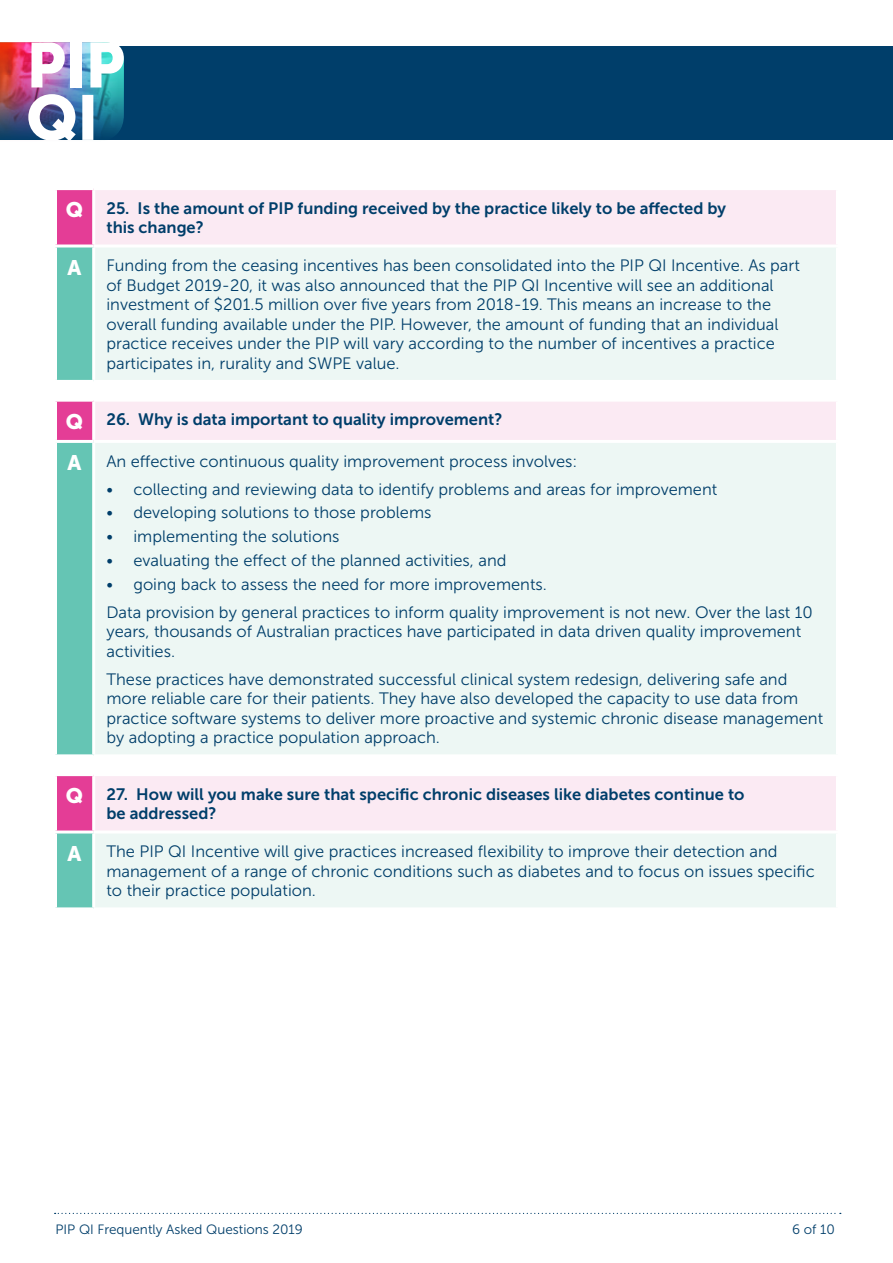
<style>
.page{position:relative;width:893px;height:1263px;background:#fff}
.page>*{position:absolute;margin:0;border:0;box-sizing:border-box;transform-origin:0 0}
.t1{font:63px "Museo Sans 900";color:#fff}
.t2{font:16.5px/19.5px "Museo Sans 300";color:#003e6a}
.t3{font:16.5px/19.5px "Museo Sans 700";color:#003e6a}
.t4{font:13.5px "Museo Sans 300";color:#003e6a}
.s1{font-family:"Museo Sans 900";font-size:21px;color:#fff}
</style>
<div class="page">
<svg style="left:55px;top:1213px;width:786px;height:1px"></svg>
<div style="left:95px;top:190px;width:741px;height:54px;background:#fbeaf3"></div>
<svg style="left:57px;top:190px;width:35px;height:190px;background:#8a9eab"></svg>
<div style="left:95px;top:248px;width:741px;height:132px;background:#edf7f4"></div>
<svg style="left:57px;top:402px;width:779px;height:505px;background:#ebf1f1"></svg>
<hr style="left:54px;top:244px;width:40px;height:3px;background:#fff">
<hr style="left:92px;top:402px;width:3px;height:38px;background:#fff">
<hr style="left:54px;top:440px;width:40px;height:3px;background:#fff">
<hr style="left:94px;top:440px;width:745px;height:3px;background:#fff">
<hr style="left:92px;top:443px;width:3px;height:311px;background:#fff">
<hr style="left:54px;top:754px;width:40px;height:3px;background:#fff">
<hr style="left:94px;top:754px;width:745px;height:3px;background:#fff">
<hr style="left:54px;top:773px;width:40px;height:3px;background:#fff">
<hr style="left:94px;top:773px;width:745px;height:3px;background:#fff">
<hr style="left:92px;top:776px;width:3px;height:54px;background:#fff">
<hr style="left:54px;top:830px;width:40px;height:3px;background:#fff">
<hr style="left:94px;top:830px;width:745px;height:3px;background:#fff">
<hr style="left:92px;top:833px;width:3px;height:74px;background:#fff">
<div style="left:0;top:46px;width:893px;height:94px;background:#003e6a"></div>
<img style="left:0;top:42px;width:124px;height:98px">
<h1 class="t1" style="left:26px;top:30px;width:100px">PIP</h1>
<p class="t3" style="left:106px;top:198px;width:621px;text-indent:-41px"><span class="s1">Q</span> 25. Is the amount of PIP funding received by the practice likely to be affected by this change?</p>
<p class="t2" style="left:106px;top:256px;width:695px;text-indent:-39px"><span class="s1">A</span> Funding from the ceasing incentives has been consolidated into the PIP QI Incentive. As part of Budget 2019-20, it was also announced that the PIP QI Incentive will see an additional investment of $201.5 million over five years from 2018-19. This means an increase to the overall funding available under the PIP. However, the amount of funding that an individual practice receives under the PIP will vary according to the number of incentives a practice participates in, rurality and SWPE value.</p>
<p class="t3" style="left:66px;top:410px;width:438px"><span class="s1">Q</span> 26. Why is data important to quality improvement?</p>
<p class="t2" style="left:68px;top:451px;width:511px"><span class="s1">A</span> An effective continuous quality improvement process involves:</p>
<p class="t2" style="left:106px;top:479px;width:612px">• collecting and reviewing data to identify problems and areas for improvement</p>
<p class="t2" style="left:106px;top:503px;width:326px">• developing solutions to those problems</p>
<p class="t2" style="left:106px;top:527px;width:234px">• implementing the solutions</p>
<p class="t2" style="left:106px;top:550px;width:402px">• evaluating the effect of the planned activities, and</p>
<p class="t2" style="left:106px;top:570px;width:708px;line-height:28px">• going back to assess the need for more improvements.<br>Data provision by general practices to inform quality improvement is not new. Over the last 10</p>
<p class="t2" style="left:106px;top:622px;width:696px">years, thousands of Australian practices have participated in data driven quality improvement activities.</p>
<p class="t2" style="left:106px;top:669px;width:718px">These practices have demonstrated successful clinical system redesign, delivering safe and more reliable care for their patients. They have also developed the capacity to use data from practice software systems to deliver more proactive and systemic chronic disease management by adopting a practice population approach.</p>
<p class="t3" style="left:106px;top:784px;width:640px;text-indent:-41px"><span class="s1">Q</span> 27. How will you make sure that specific chronic diseases like diabetes continue to be addressed?</p>
<p class="t2" style="left:106px;top:842px;width:710px;text-indent:-39px"><span class="s1">A</span> The PIP QI Incentive will give practices increased flexibility to improve their detection and management of a range of chronic conditions such as diabetes and to focus on issues specific to their practice population.</p>
<p class="t4" style="left:56px;top:1222px;width:249px">PIP QI Frequently Asked Questions 2019</p>
<p class="t4" style="left:792px;top:1222px;width:44px">6 of 10</p>
</div>
